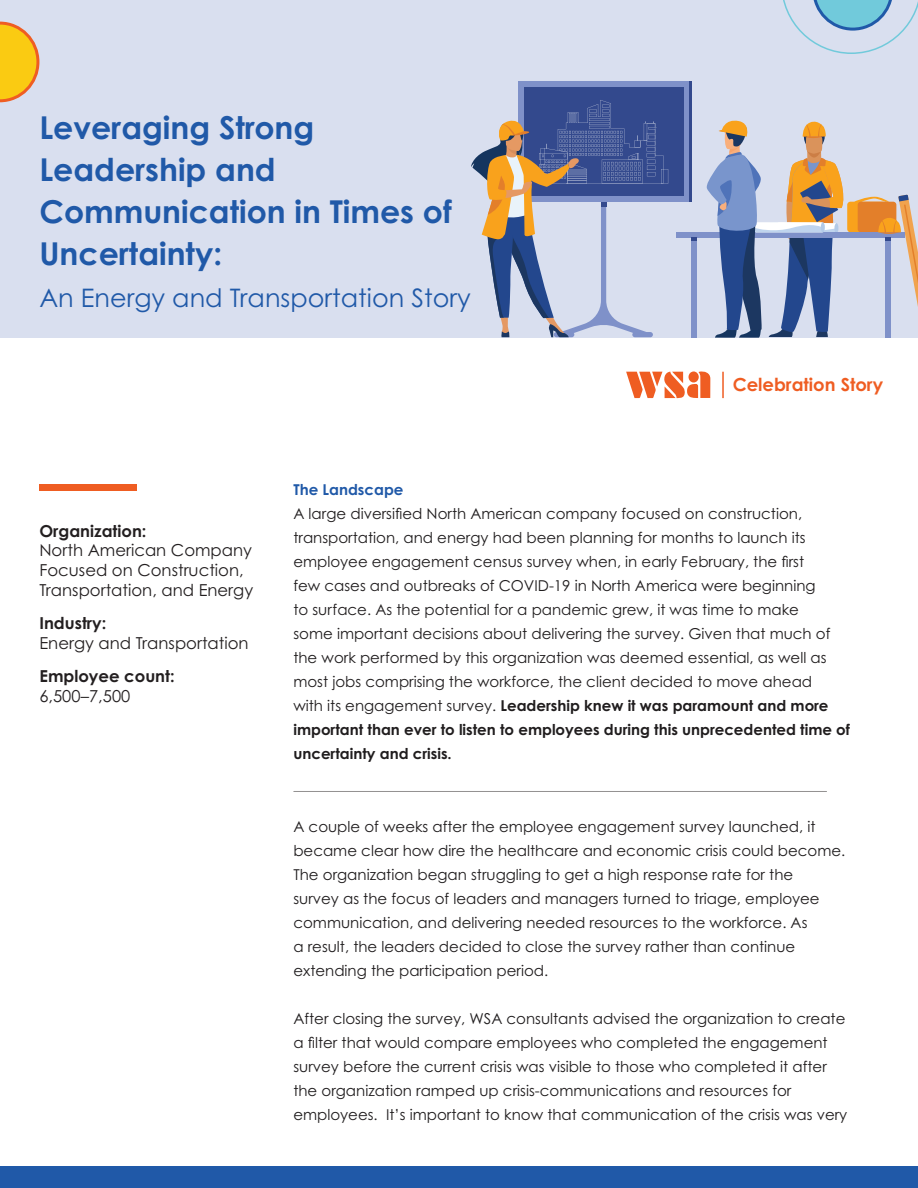
<style>
.page{position:relative;width:918px;height:1188px;background:#fff}
.page>*{position:absolute;margin:0;border:0;box-sizing:border-box;transform-origin:0 0}
.t1{font:700 31.5px/42px "Century Gothic Std";color:#2059a8}
.t2{font:25.5px "Century Gothic Std";color:#2059a8}
.t3{font:700 18px "Century Gothic Std";color:#ef5d22}
.t4{font:16.5px/19.8px "Century Gothic Std";color:#231f20}
.t5{font:700 16.5px "Century Gothic Std";color:#231f20}
.t6{font:15px/24px "Century Gothic Std";color:#201d1e}
.s1{font-weight:700;color:#2059a8}
.s2{font-weight:700}
</style>
<div class="page">
<div style="left:0;top:0;width:918px;height:338px;background:#d9dfef"></div>
<div style="left:39px;top:484px;width:98px;height:7px;background:#ef5d22"></div>
<svg style="left:0;top:22px;width:39px;height:80px"></svg>
<div style="left:0;top:1167px;width:918px;height:21px;background:#2059a8"></div>
<svg style="left:626px;top:371px;width:84px;height:27px"></svg>
<hr style="left:722px;top:372px;width:2px;height:26px;background:#ef5d22">
<svg style="left:783px;top:0;width:135px;height:54px"></svg>
<hr style="left:294px;top:791px;width:533px;height:1px;background:#231f20">
<svg style="left:518px;top:81px;width:171px;height:121px;background:#7587c1"></svg>
<div style="left:524px;top:88px;width:159px;height:108px;background:#33498d"></div>
<hr style="left:689px;top:81px;width:3px;height:121px;background:#33498d">
<svg style="left:471px;top:100px;width:197px;height:237px"></svg>
<div style="left:692px;top:236px;width:5px;height:102px;background:#7f91c9"></div>
<div style="left:676px;top:232px;width:229px;height:5px;background:#7f91c9"></div>
<svg style="left:692px;top:237px;width:5px;height:4px"></svg>
<svg style="left:706px;top:120px;width:212px;height:218px"></svg>
<p class="t1" style="left:39px;top:106px;width:414px">Leveraging Strong<br>Leadership and<br>Communication in Times of<br>Uncertainty:</p>
<p class="t2" style="left:39px;top:282px;width:433px">An Energy and Transportation Story</p>
<p class="t3" style="left:733px;top:374px;width:152px">Celebration Story</p>
<p class="t5" style="left:39px;top:520px;width:109px">Organization:</p>
<p class="t4" style="left:39px;top:540px;width:215px">North American Company<br>Focused on Construction,<br>Transportation, and Energy</p>
<p class="t5" style="left:39px;top:613px;width:68px">Industry:</p>
<p class="t4" style="left:39px;top:633px;width:211px">Energy and Transportation</p>
<p class="t5" style="left:39px;top:665px;width:137px">Employee count:</p>
<p class="t4" style="left:39px;top:685px;width:92px">6,500–7,500</p>
<p class="t6" style="left:293px;top:477px;width:558px"><span class="s1">The Landscape<br></span>A large diversified North American company focused on construction, transportation, and energy had been planning for months to launch its employee engagement census survey when, in early February, the first<br>few cases and outbreaks of COVID-19 in North America were beginning<br>to surface. As the potential for a pandemic grew, it was time to make<br>some important decisions about delivering the survey. Given that much of the work performed by this organization was deemed essential, as well as most jobs comprising the workforce, the client decided to move ahead<br>with its engagement survey. <span class="s2">Leadership knew it was paramount and more important than ever to listen to employees during this unprecedented time of uncertainty and crisis.</span></p>
<p class="t6" style="left:293px;top:814px;width:553px">A couple of weeks after the employee engagement survey launched, it became clear how dire the healthcare and economic crisis could become.<br>The organization began struggling to get a high response rate for the<br>survey as the focus of leaders and managers turned to triage, employee communication, and delivering needed resources to the workforce. As<br>a result, the leaders decided to close the survey rather than continue extending the participation period.</p>
<p class="t6" style="left:293px;top:1006px;width:555px">After closing the survey, WSA consultants advised the organization to create a filter that would compare employees who completed the engagement survey before the current crisis was visible to those who completed it after the organization ramped up crisis-communications and resources for employees. It’s important to know that communication of the crisis was very</p>
</div>
